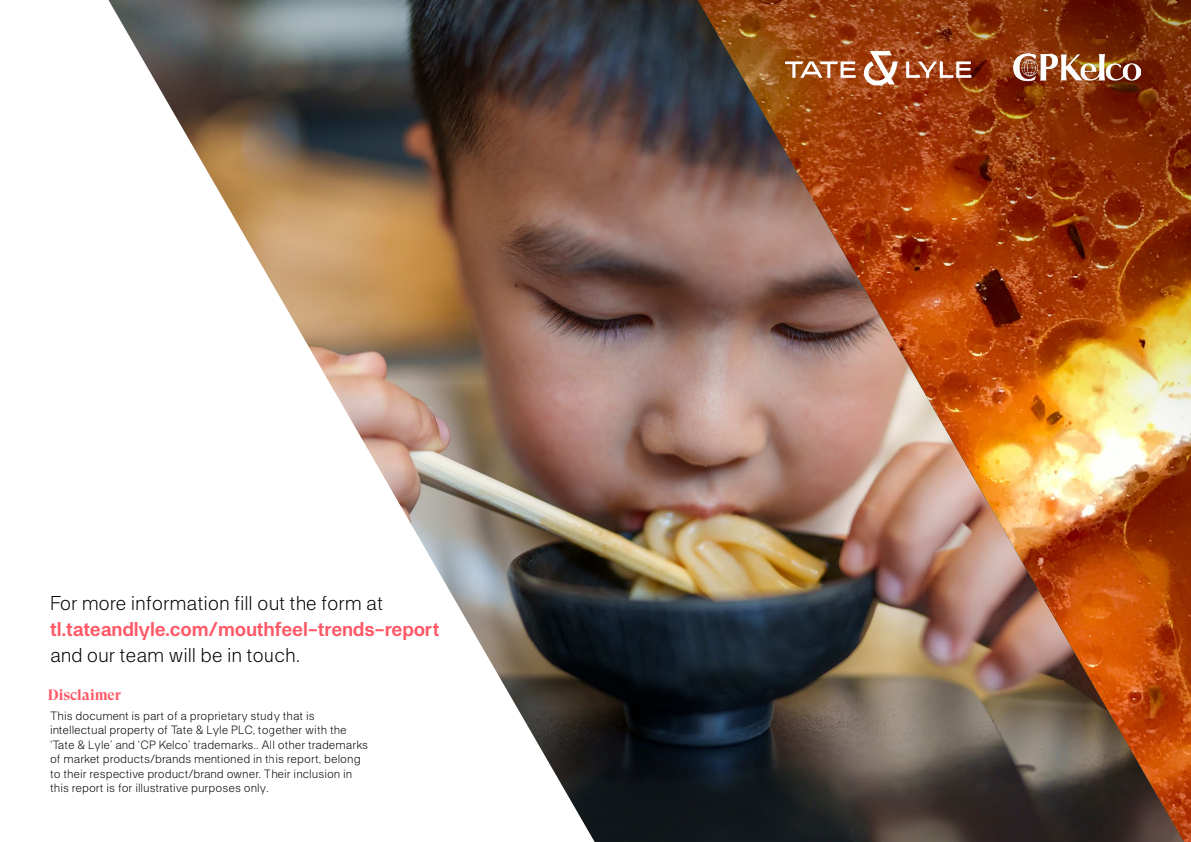
<style>
.page{position:relative;width:1191px;height:842px;background:#fff}
.page>*{position:absolute;margin:0;border:0;box-sizing:border-box;transform-origin:0 0}
.BODY{font:300 20px "Amina";letter-spacing:-.01em;color:#000}
.BODY-2{font:700 20px "Amina";letter-spacing:-.01em;color:#ff5867}
.subhead_dark_green{font:700 15px "GT Super Display";color:#ff5867}
.body_black{font:300 12px/14.4px "Amina";color:#000}
</style>
<div class="page">
<img style="left:108px;top:0;width:162px;height:280px">
<img style="left:270px;top:0;width:921px;height:842px">
<svg style="left:864px;top:51px;width:33px;height:34px"></svg>
<svg style="left:906px;top:61px;width:65px;height:17px"></svg>
<svg style="left:785px;top:61px;width:70px;height:17px"></svg>
<img style="left:1013px;top:54px;width:128px;height:31px">
<p class="BODY" style="left:50px;top:591px;width:335px">For more information fill out the form at</p>
<p class="BODY-2" style="left:50px;top:617px;width:391px">tl.tateandlyle.com/mouthfeel-trends-report</p>
<p class="BODY" style="left:50px;top:643px;width:252px">and our team will be in touch.</p>
<p class="subhead_dark_green" style="left:48px;top:687px;width:74px">Disclaimer</p>
<p class="body_black" style="left:50px;top:708px;width:319px">This document is part of a proprietary study that is intellectual property of Tate &amp; Lyle PLC, together with the ‘Tate &amp; Lyle’ and ‘CP Kelco’ trademarks.. All other trademarks of market products/brands mentioned in this report, belong to their respective product/brand owner. Their inclusion in this report is for illustrative purposes only.</p>
</div>
